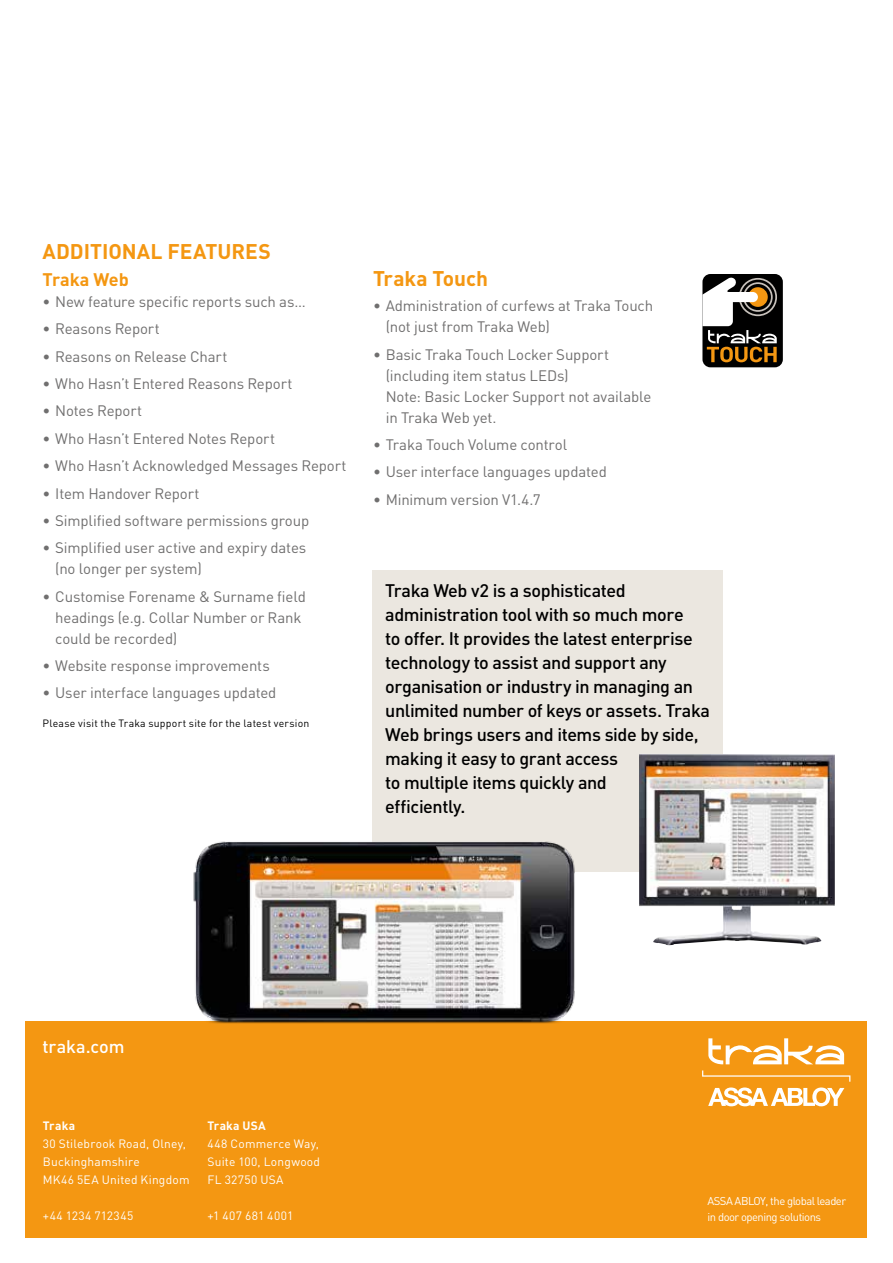
<style>
.page{position:relative;width:893px;height:1263px;background:#fff}
.page>*{position:absolute;margin:0;border:0;box-sizing:border-box;transform-origin:0 0}
.t1{font:700 21px "DIN";color:#f49712}
.t2{font:500 18px/24px "DIN";letter-spacing:-.025em;color:#000}
.t3{font:500 18px "DIN";letter-spacing:-.005em;color:#fff}
.t4{font:700 18px "DIN";letter-spacing:-.005em;color:#f49712}
.t5{font:15px/21px "DIN";letter-spacing:-.01em;color:#706f6f}
.t6{font:12px/18px "DIN";letter-spacing:.02em;color:#fff}
.t7{font:12px "DIN";letter-spacing:.04em;color:#fff}
.t8{font:700 12px "DIN";letter-spacing:.02em;color:#fff}
.t9{font:11.25px/16.5px "DIN";letter-spacing:-.045em;color:#fff}
.t10{font:10.5px "DIN";letter-spacing:.025em;color:#000}
</style>
<div class="page">
<div style="left:26px;top:1021px;width:841px;height:216px;background:#f49712"></div>
<svg style="left:702px;top:1070px;width:148px;height:36px"></svg>
<svg style="left:708px;top:1038px;width:136px;height:26px"></svg>
<div style="left:372px;top:570px;width:351px;height:302px;background:#ebe7e0"></div>
<div style="left:702px;top:274px;width:81px;height:93px;background:#000;border-radius:8px"></div>
<svg style="left:702px;top:277px;width:75px;height:85px"></svg>
<img style="left:639px;top:754px;width:196px;height:191px">
<img style="left:193px;top:841px;width:382px;height:183px">
<h1 class="t1" style="left:43px;top:238px;width:230px">ADDITIONAL FEATURES</h1>
<p class="t4" style="left:43px;top:268px;width:88px">Traka Web</p>
<p class="t5" style="left:43px;top:291px;width:265px">• New feature specific reports such as…</p>
<p class="t5" style="left:43px;top:318px;width:119px">• Reasons Report</p>
<p class="t5" style="left:43px;top:345px;width:186px">• Reasons on Release Chart</p>
<p class="t5" style="left:43px;top:373px;width:251px">• Who Hasn’t Entered Reasons Report</p>
<p class="t5" style="left:43px;top:400px;width:101px">• Notes Report</p>
<p class="t5" style="left:43px;top:428px;width:234px">• Who Hasn’t Entered Notes Report</p>
<p class="t5" style="left:43px;top:455px;width:306px">• Who Hasn’t Acknowledged Messages Report</p>
<p class="t5" style="left:43px;top:482px;width:159px">• Item Handover Report</p>
<p class="t5" style="left:43px;top:510px;width:268px">• Simplified software permissions group</p>
<p class="t5" style="left:55px;top:537px;width:253px;text-indent:-13px">• Simplified user active and expiry dates (no longer per system)</p>
<p class="t5" style="left:55px;top:585px;width:252px;text-indent:-13px">• Customise Forename &amp; Surname field headings (e.g. Collar Number or Rank could be recorded)</p>
<p class="t5" style="left:43px;top:655px;width:229px">• Website response improvements</p>
<p class="t5" style="left:43px;top:682px;width:235px">• User interface languages updated</p>
<p class="t10" style="left:43px;top:717px;width:268px">Please visit the Traka support site for the latest version</p>
<h1 class="t1" style="left:373px;top:265px;width:117px">Traka Touch</h1>
<p class="t5" style="left:386px;top:295px;width:269px;text-indent:-13px">• Administration of curfews at Traka Touch (not just from Traka Web)</p>
<p class="t5" style="left:386px;top:343px;width:267px;text-indent:-13px">• Basic Traka Touch Locker Support (including item status LEDs)<br>Note: Basic Locker Support not available in Traka Web yet.</p>
<p class="t5" style="left:373px;top:434px;width:196px">• Traka Touch Volume control</p>
<p class="t5" style="left:373px;top:461px;width:235px">• User interface languages updated</p>
<p class="t5" style="left:373px;top:488px;width:169px">• Minimum version V1.4.7</p>
<p class="t2" style="left:385px;top:578px;width:326px">Traka Web v2 is a sophisticated administration tool with so much more<br>to offer. It provides the latest enterprise technology to assist and support any organisation or industry in managing an unlimited number of keys or assets. Traka Web brings users and items side by side, making it easy to grant access<br>to multiple items quickly and<br>efficiently.</p>
<p class="t3" style="left:43px;top:1035px;width:83px">traka.com</p>
<p class="t8" style="left:43px;top:1118px;width:34px">Traka</p>
<p class="t6" style="left:43px;top:1135px;width:148px">30 Stilebrook Road, Olney,<br>Buckinghamshire<br>MK46 5EA United Kingdom</p>
<p class="t7" style="left:43px;top:1208px;width:92px">+44 1234 712345</p>
<p class="t8" style="left:208px;top:1118px;width:60px">Traka USA</p>
<p class="t6" style="left:208px;top:1135px;width:114px;text-align:justify">448 Commerce Way, Suite 100, Longwood FL 32750 USA</p>
<p class="t7" style="left:208px;top:1208px;width:87px">+1 407 681 4001</p>
<p class="t9" style="left:708px;top:1192px;width:140px">ASSA ABLOY, the global leader in door opening solutions</p>
</div>
